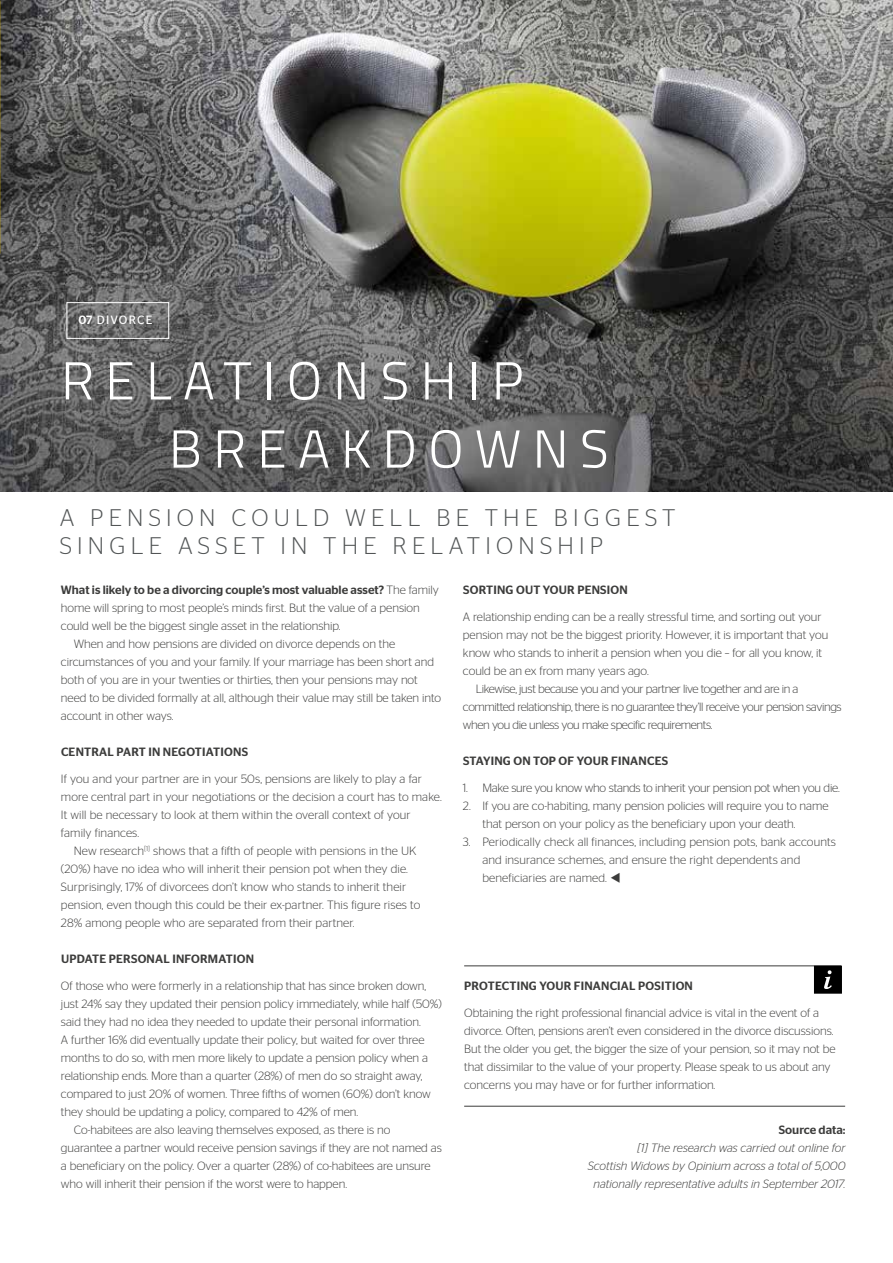
<style>
.page{position:relative;width:893px;height:1263px;background:#fff}
.page>*{position:absolute;margin:0;border:0;box-sizing:border-box;transform-origin:0 0}
.t1{font:300 53.55px/68.1px "Titillium";letter-spacing:.21em;color:#fff}
.t2{font:300 24px/28.5px "Stag Sans";letter-spacing:.22em;color:#525556}
.t3{font:300 12px/18px "Stag Sans";color:#3c3c3b}
.t4{font:300 12px "Stag Sans";letter-spacing:-.03em;color:#3c3c3b}
.t5{font:500 12px "Stag Sans";letter-spacing:.02em;color:#3c3c3b}
.t6{font:italic 300 12px/18px "Stag Sans";color:#3c3c3b;text-align:right}
.t7{font:500 12px "Stag Sans";color:#3c3c3b}
.t8{font:300 12px "Stag Sans";letter-spacing:-.02em;color:#3c3c3b}
.t9{font:12px "Stag Sans";letter-spacing:.1em;color:#fff}
.s1{font-weight:500}
.s2{font-weight:300}
</style>
<div class="page">
<img style="left:0;top:1px;width:893px;height:490px">
<hr style="left:464px;top:965px;width:377px;height:1px;background:#3c3c3b">
<hr style="left:464px;top:1106px;width:381px;height:1px;background:#3c3c3b">
<img style="left:0;top:1px;width:1px;height:253px">
<svg style="left:814px;top:966px;width:28px;height:28px"></svg>
<div style="left:67px;top:302px;width:102px;height:37px;border:1px solid #fff"></div>
<p class="t9" style="left:78px;top:313px;width:75px"><span class="s1">07</span> DIVORCE</p>
<h1 class="t1" style="left:169px;top:344px;width:441px;text-indent:-108px">RELATIONSHIP<br>BREAKDOWNS</h1>
<h2 class="t2" style="left:60px;top:503px;width:617px">A PENSION COULD WELL BE THE BIGGEST<br>SINGLE ASSET IN THE RELATIONSHIP</h2>
<p class="t7" style="left:61px;top:583px;width:379px">What is likely to be a divorcing couple’s most valuable asset? <span class="s2">The family</span></p>
<p class="t3" style="left:61px;top:599px;width:360px">home will spring to most people’s minds first. But the value of a pension</p>
<p class="t3" style="left:61px;top:617px;width:281px">could well be the biggest single asset in the relationship.</p>
<p class="t3" style="left:74px;top:635px;width:323px">When and how pensions are divided on divorce depends on the</p>
<p class="t3" style="left:61px;top:653px;width:375px">circumstances of you and your family. If your marriage has been short and</p>
<p class="t3" style="left:61px;top:671px;width:358px">both of you are in your twenties or thirties, then your pensions may not</p>
<p class="t3" style="left:61px;top:689px;width:382px">need to be divided formally at all, although their value may still be taken into</p>
<p class="t3" style="left:61px;top:707px;width:114px">account in other ways.</p>
<p class="t5" style="left:61px;top:745px;width:189px">CENTRAL PART IN NEGOTIATIONS</p>
<p class="t3" style="left:61px;top:770px;width:363px">If you and your partner are in your 50s, pensions are likely to play a far</p>
<p class="t3" style="left:61px;top:788px;width:382px">more central part in your negotiations or the decision a court has to make.</p>
<p class="t3" style="left:61px;top:806px;width:351px">It will be necessary to look at them within the overall context of your</p>
<p class="t3" style="left:61px;top:824px;width:80px">family finances.</p>
<p class="t3" style="left:74px;top:842px;width:344px">New research<sup>[1]</sup> shows that a fifth of people with pensions in the UK</p>
<p class="t3" style="left:61px;top:860px;width:348px">(20%) have no idea who will inherit their pension pot when they die.</p>
<p class="t3" style="left:61px;top:878px;width:347px">Surprisingly, 17% of divorcees don’t know who stands to inherit their</p>
<p class="t3" style="left:61px;top:896px;width:361px">pension, even though this could be their ex-partner. This figure rises to</p>
<p class="t3" style="left:61px;top:914px;width:295px">28% among people who are separated from their partner.</p>
<p class="t5" style="left:61px;top:952px;width:194px">UPDATE PERSONAL INFORMATION</p>
<p class="t3" style="left:61px;top:977px;width:367px">Of those who were formerly in a relationship that has since broken down,</p>
<p class="t3" style="left:61px;top:995px;width:382px">just 24% say they updated their pension policy immediately, while half (50%)</p>
<p class="t3" style="left:61px;top:1013px;width:361px">said they had no idea they needed to update their personal information.</p>
<p class="t3" style="left:61px;top:1031px;width:365px">A further 16% did eventually update their policy, but waited for over three</p>
<p class="t3" style="left:61px;top:1049px;width:369px">months to do so, with men more likely to update a pension policy when a</p>
<p class="t3" style="left:61px;top:1067px;width:363px">relationship ends. More than a quarter (28%) of men do so straight away,</p>
<p class="t3" style="left:61px;top:1085px;width:371px">compared to just 20% of women. Three fifths of women (60%) don’t know</p>
<p class="t3" style="left:61px;top:1103px;width:299px">they should be updating a policy, compared to 42% of men.</p>
<p class="t3" style="left:74px;top:1121px;width:318px">Co-habitees are also leaving themselves exposed, as there is no</p>
<p class="t3" style="left:61px;top:1139px;width:382px">guarantee a partner would receive pension savings if they are not named as</p>
<p class="t3" style="left:61px;top:1157px;width:371px">a beneficiary on the policy. Over a quarter (28%) of co-habitees are unsure</p>
<p class="t3" style="left:61px;top:1175px;width:288px">who will inherit their pension if the worst were to happen.</p>
<p class="t5" style="left:463px;top:583px;width:166px">SORTING OUT YOUR PENSION</p>
<p class="t3" style="left:463px;top:608px;width:360px">A relationship ending can be a really stressful time, and sorting out your</p>
<p class="t3" style="left:463px;top:626px;width:367px">pension may not be the biggest priority. However, it is important that you</p>
<p class="t3" style="left:463px;top:644px;width:361px">know who stands to inherit a pension when you die – for all you know, it</p>
<p class="t3" style="left:463px;top:662px;width:187px">could be an ex from many years ago.</p>
<p class="t4" style="left:476px;top:682px;width:324px">Likewise, just because you and your partner live together and are in a</p>
<p class="t4" style="left:463px;top:700px;width:380px">committed relationship, there is no guarantee they’ll receive your pension savings</p>
<p class="t4" style="left:463px;top:718px;width:251px">when you die unless you make specific requirements.</p>
<p class="t5" style="left:463px;top:754px;width:207px">STAYING ON TOP OF YOUR FINANCES</p>
<p class="t8" style="left:463px;top:781px;width:378px">1. Make sure you know who stands to inherit your pension pot when you die.</p>
<p class="t3" style="left:482px;top:797px;width:347px;text-indent:-20px">2. If you are co-habiting, many pension policies will require you to name that person on your policy as the beneficiary upon your death.</p>
<p class="t3" style="left:482px;top:833px;width:355px;text-indent:-20px">3. Periodically check all finances, including pension pots, bank accounts and insurance schemes, and ensure the right dependents and beneficiaries are named. ▼</p>
<p class="t5" style="left:464px;top:979px;width:230px">PROTECTING YOUR FINANCIAL POSITION</p>
<p class="t3" style="left:464px;top:1004px;width:373px">Obtaining the right professional financial advice is vital in the event of a divorce. Often, pensions aren’t even considered in the divorce discussions.<br>But the older you get, the bigger the size of your pension, so it may not be that dissimilar to the value of your property. Please speak to us about any concerns you may have or for further information.</p>
<p class="t7" style="left:779px;top:1123px;width:68px">Source data:</p>
<p class="t6" style="left:588px;top:1139px;width:259px">[1] The research was carried out online for<br>Scottish Widows by Opinium across a total of 5,000 nationally representative adults in September 2017.</p>
</div>
